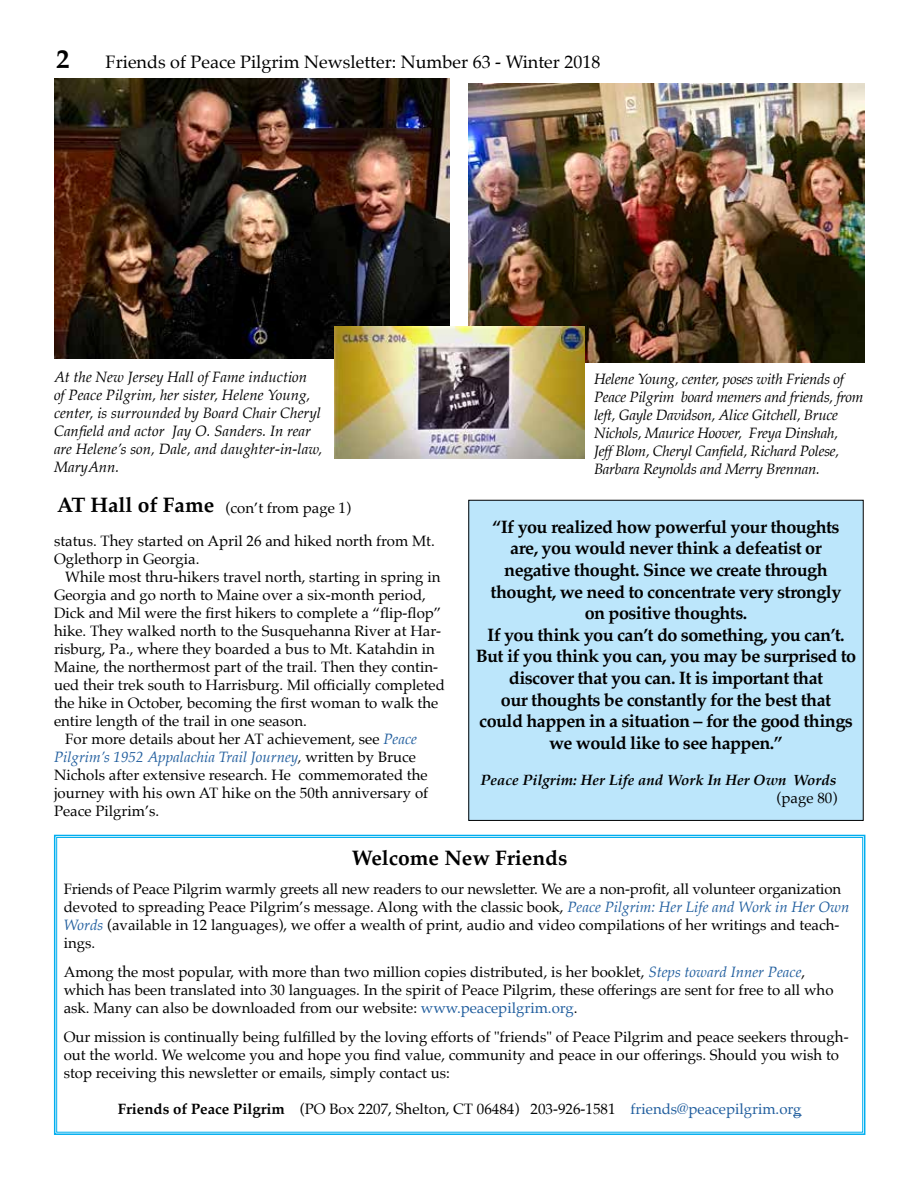
<style>
.page{position:relative;width:918px;height:1188px;background:#fff}
.page>*{position:absolute;margin:0;border:0;box-sizing:border-box;transform-origin:0 0}
.t1{font:700 27px "Palatino";color:#000}
.t2{font:700 21px "Palatino";color:#000}
.t3{font:700 18px/21.6px "Palatino";letter-spacing:-.03em;color:#000;text-align:center}
.t4{font:18px "Palatino";color:#000}
.t5{font:15px/18px "Palatino";color:#000}
.t6{font:italic 15px/18px "Palatino";letter-spacing:-.02em;color:#000}
.t7{font:italic 15px/18px "Palatino";color:#000}
.t8{font:italic 15px "Palatino";color:#215e9e}
.t9{font:italic 700 15px "Palatino";color:#000}
.s1{font-weight:700;font-size:21px}
.s2{font-style:italic;color:#215e9e}
.s3{color:#000}
.s4{font-style:normal;color:#000}
.s5{color:#215e9e}
.s6{font-weight:700}
</style>
<div class="page">
<div style="left:469px;top:500px;width:394px;height:320px;background:#bce6fb"></div>
<img style="left:468px;top:83px;width:396px;height:279px">
<img style="left:54px;top:79px;width:396px;height:280px">
<img style="left:334px;top:326px;width:250px;height:132px">
<svg style="left:53px;top:834px;width:813px;height:301px"></svg>
<h1 class="t1" style="left:56px;top:35px;width:15px">2</h1>
<p class="t4" style="left:106px;top:46px;width:496px">Friends of Peace Pilgrim Newsletter: Number 63 - Winter 2018</p>
<p class="t7" style="left:54px;top:367px;width:270px">At the New Jersey Hall of Fame induction<br>of Peace Pilgrim, her sister, Helene Young, center, is surrounded by Board Chair Cheryl Canfield and actor Jay O. Sanders. In rear are Helene’s son, Dale, and daughter-in-law, MaryAnn.</p>
<p class="t5" style="left:57px;top:499px;width:296px"><span class="s1">AT Hall of Fame</span> (con’t from page 1)</p>
<p class="t5" style="left:54px;top:532px;width:382px">status. They started on April 26 and hiked north from Mt.<br>Oglethorp in Georgia.</p>
<p class="t5" style="left:65px;top:568px;width:377px">While most thru-hikers travel north, starting in spring in</p>
<p class="t5" style="left:54px;top:586px;width:373px">Georgia and go north to Maine over a six-month period,</p>
<p class="t5" style="left:54px;top:604px;width:389px">Dick and Mil were the first hikers to complete a “flip-flop”</p>
<p class="t5" style="left:54px;top:622px;width:389px">hike. They walked north to the Susquehanna River at Har-</p>
<p class="t5" style="left:54px;top:640px;width:382px">risburg, Pa., where they boarded a bus to Mt. Katahdin in</p>
<p class="t5" style="left:54px;top:658px;width:386px">Maine, the northermost part of the trail. Then they contin-</p>
<p class="t5" style="left:54px;top:676px;width:392px">ued their trek south to Harrisburg. Mil officially completed</p>
<p class="t5" style="left:54px;top:694px;width:386px">the hike in October, becoming the first woman to walk the</p>
<p class="t5" style="left:54px;top:712px;width:254px">entire length of the trail in one season.</p>
<p class="t5" style="left:65px;top:730px;width:353px">For more details about her AT achievement, see <span class="s2">Peace</span></p>
<p class="t8" style="left:54px;top:744px;width:363px">Pilgrim’s 1952 Appalachia Trail Journey<span class="s3">,</span> <span class="s4">written by Bruce</span></p>
<p class="t5" style="left:54px;top:766px;width:375px">Nichols after extensive research. He commemorated the</p>
<p class="t5" style="left:54px;top:784px;width:376px">journey with his own AT hike on the 50th anniversary of</p>
<p class="t5" style="left:54px;top:802px;width:107px">Peace Pilgrim’s.</p>
<p class="t6" style="left:594px;top:370px;width:271px">Helene Young, center, poses with Friends of Peace Pilgrim board memers and friends, from left, Gayle Davidson, Alice Gitchell, Bruce Nichols, Maurice Hoover, Freya Dinshah, JeffBlom, Cheryl Canfield, Richard Polese, Barbara Reynolds and Merry Brennan.</p>
<p class="t3" style="left:476px;top:515px;width:382px">“If you realized how powerful your thoughts<br>are, you would never think a defeatist or negative thought. Since we create through thought, we need to concentrate very strongly<br>on positive thoughts.<br>If you think you can’t do something, you can’t.<br>But if you think you can, you may be surprised to discover that you can. It is important that<br>our thoughts be constantly for the best that<br>could happen in a situation – for the good things we would like to see happen.”</p>
<p class="t9" style="left:480px;top:767px;width:358px">Peace Pilgrim: Her Life and Work In Her Own Words</p>
<p class="t5" style="left:777px;top:789px;width:62px">(page 80)</p>
<h2 class="t2" style="left:352px;top:840px;width:217px">Welcome New Friends</h2>
<p class="t5" style="left:64px;top:880px;width:787px">Friends of Peace Pilgrim warmly greets all new readers to our newsletter. We are a non-profit, all volunteer organization devoted to spreading Peace Pilgrim’s message. Along with the classic book, <span class="s2">Peace Pilgrim: Her Life and Work in Her Own Words</span> (available in 12 languages), we offer a wealth of print, audio and video compilations of her writings and teach&shy;ings.</p>
<p class="t5" style="left:64px;top:963px;width:771px">Among the most popular, with more than two million copies distributed, is her booklet, <span class="s2">Steps toward Inner Peace</span>, which has been translated into 30 languages. In the spirit of Peace Pilgrim, these offerings are sent for free to all who ask. Many can also be downloaded from our website: <span class="s5">www.peacepilgrim.org</span>.</p>
<p class="t5" style="left:64px;top:1028px;width:787px">Our mission is continually being fulfilled by the loving efforts of "friends" of Peace Pilgrim and peace seekers through&shy;out the world. We welcome you and hope you find value, community and peace in our offerings. Should you wish to stop receiving this newsletter or emails, simply contact us:</p>
<p class="t5" style="left:118px;top:1100px;width:685px"><span class="s6">Friends of Peace Pilgrim</span> (PO Box 2207, Shelton, CT 06484) 203-926-1581 <span class="s5">friends@peacepilgrim.org</span></p>
</div>
